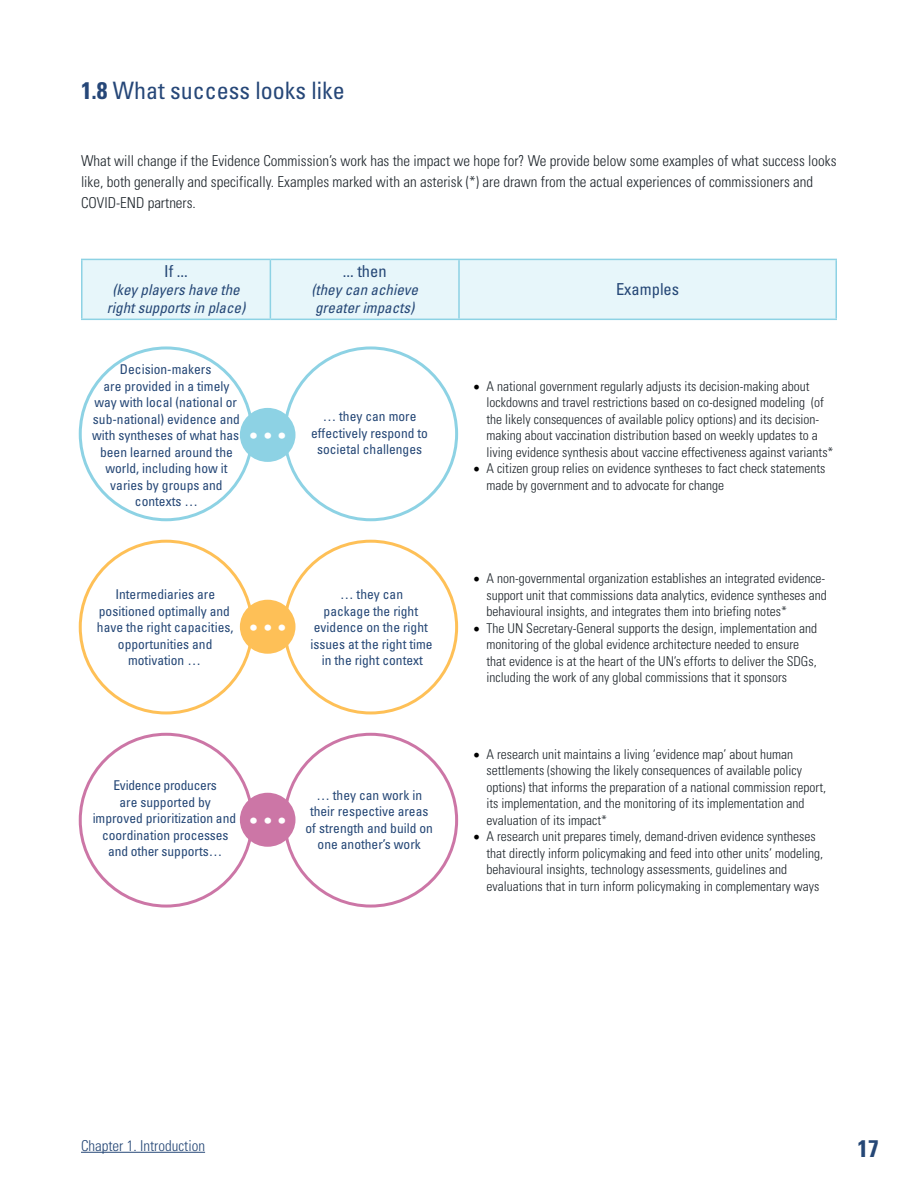
<style>
.page{position:relative;width:918px;height:1188px;background:#fff}
.page>*{position:absolute;margin:0;border:0;box-sizing:border-box;transform-origin:0 0}
.t1{font:43.5px "Arial Rounded MT Bold";color:#fff}
.t2{font:condensed 24px "Univers LT Std";color:#264778}
.t3{font:700 condensed 24px "Univers";color:#254776}
.t4{font:condensed 16.5px "Univers";color:#254776}
.t5{font:300 condensed 15px/21.3px "Univers";color:#1e252b}
.t6{font:italic condensed 15px/18px "Univers";color:#254776;text-align:center}
.t7{font:300 condensed 15px "Univers";color:#254776}
.t8{font:300 condensed 13.5px/16.5px "Univers";color:#1e252b}
.t9{font:condensed 13.5px/16.5px "Univers";color:#254776;text-align:center}
.s1{font-family:"Univers";font-weight:700}
.s2{font-family:"Minion Pro";font-weight:400;font-stretch:normal;font-size:18px;color:#000}
</style>
<div class="page">
<hr style="left:81px;top:1152px;width:124px;height:1px;background:#254776">
<div style="left:240px;top:408px;width:56px;height:54px;background:#8dd2e4;border-radius:50%"></div>
<div style="left:240px;top:600px;width:56px;height:54px;background:#fec057;border-radius:50%"></div>
<div style="left:240px;top:793px;width:56px;height:54px;background:#cc76a6;border-radius:50%"></div>
<div style="left:82px;top:260px;width:754px;height:59px;background:#e7f6fa"></div>
<hr style="left:81px;top:259px;width:189px;height:1px;background:#8dd2e4">
<hr style="left:81px;top:260px;width:1px;height:59px;background:#8dd2e4">
<hr style="left:270px;top:259px;width:189px;height:1px;background:#8dd2e4">
<hr style="left:270px;top:260px;width:1px;height:59px;background:#8dd2e4">
<hr style="left:459px;top:259px;width:378px;height:1px;background:#8dd2e4">
<hr style="left:458px;top:260px;width:2px;height:59px;background:#8dd2e4">
<hr style="left:836px;top:260px;width:1px;height:59px;background:#8dd2e4">
<hr style="left:81px;top:319px;width:189px;height:1px;background:#8dd2e4">
<hr style="left:270px;top:319px;width:189px;height:1px;background:#8dd2e4">
<hr style="left:459px;top:319px;width:378px;height:1px;background:#8dd2e4">
<h2 class="t2" style="left:81px;top:75px;width:265px"><span class="s1">1.8</span> What success looks like</h2>
<p class="t5" style="left:81px;top:150px;width:757px">What will change if the Evidence Commission’s work has the impact we hope for? We provide below some examples of what success looks like, both generally and specifically. Examples marked with an asterisk (*) are drawn from the actual experiences of commissioners and<br>COVID-END partners.</p>
<p class="t4" style="left:164px;top:261px;width:25px">If ...</p>
<p class="t6" style="left:107px;top:281px;width:140px">(key players have the right supports in place)</p>
<p class="t9" style="left:92px;top:361px;width:149px">Decision-makers<br>are provided in a timely way with local (national or sub-national) evidence and with syntheses of what has been learned around the world, including how it varies by groups and contexts …</p>
<h1 class="t1" style="left:247px;top:397px;width:43px">...</h1>
<p class="t4" style="left:343px;top:261px;width:45px">... then</p>
<p class="t6" style="left:311px;top:281px;width:108px;text-align:left">(they can achieve greater impacts)</p>
<p class="t4" style="left:616px;top:279px;width:65px">Examples</p>
<p class="t9" style="left:311px;top:408px;width:118px">… they can more effectively respond to societal challenges</p>
<p class="t8" style="left:487px;top:378px;width:349px;text-indent:-14px"><span class="s2">•</span> A national government regularly adjusts its decision-making about lockdowns and travel restrictions based on co-designed modeling (of the likely consequences of available policy options) and its decision&shy;making about vaccination distribution based on weekly updates to a living evidence synthesis about vaccine effectiveness against variants*</p>
<p class="t8" style="left:487px;top:460px;width:340px;text-indent:-14px"><span class="s2">•</span> A citizen group relies on evidence syntheses to fact check statements made by government and to advocate for change</p>
<p class="t9" style="left:97px;top:586px;width:138px">Intermediaries are positioned optimally and have the right capacities, opportunities and motivation …</p>
<p class="t9" style="left:311px;top:586px;width:124px">… they can<br>package the right evidence on the right issues at the right time in the right context</p>
<h1 class="t1" style="left:247px;top:589px;width:43px">...</h1>
<p class="t9" style="left:93px;top:777px;width:145px">Evidence producers<br>are supported by improved prioritization and coordination processes and other supports…</p>
<h1 class="t1" style="left:247px;top:782px;width:43px">...</h1>
<p class="t9" style="left:306px;top:787px;width:129px">… they can work in their respective areas of strength and build on one another’s work</p>
<p class="t8" style="left:487px;top:570px;width:342px;text-align:justify;text-indent:-14px"><span class="s2">•</span> A non-governmental organization establishes an integrated evidence&shy;support unit that commissions data analytics, evidence syntheses and behavioural insights, and integrates them into briefing notes*</p>
<p class="t8" style="left:487px;top:620px;width:332px;text-indent:-14px"><span class="s2">•</span> The UN Secretary-General supports the design, implementation and monitoring of the global evidence architecture needed to ensure that evidence is at the heart of the UN’s efforts to deliver the SDGs, including the work of any global commissions that it sponsors</p>
<p class="t8" style="left:487px;top:746px;width:341px;text-indent:-14px"><span class="s2">•</span> A research unit maintains a living ‘evidence map’ about human settlements (showing the likely consequences of available policy options) that informs the preparation of a national commission report, its implementation, and the monitoring of its implementation and evaluation of its impact*</p>
<p class="t8" style="left:487px;top:828px;width:338px;text-indent:-14px"><span class="s2">•</span> A research unit prepares timely, demand-driven evidence syntheses that directly inform policymaking and feed into other units’ modeling, behavioural insights, technology assessments, guidelines and evaluations that in turn inform policymaking in complementary ways</p>
<p class="t7" style="left:81px;top:1136px;width:126px">Chapter 1. Introduction</p>
<h2 class="t3" style="left:858px;top:1134px;width:23px">17</h2>
</div>
